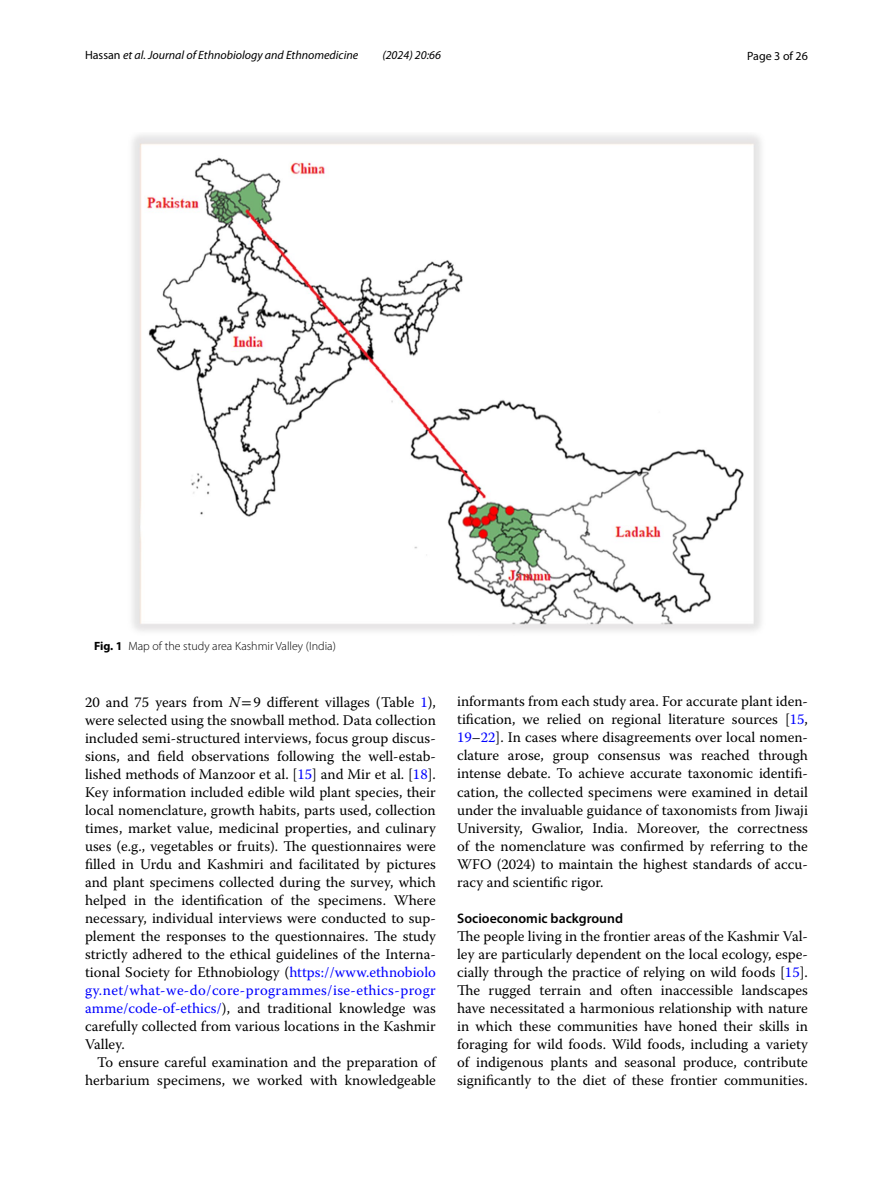
<style>
.page{position:relative;width:893px;height:1187px;background:#fff}
.page>*{position:absolute;margin:0;border:0;box-sizing:border-box;transform-origin:0 0}
.t1{font:14.7px/18px "Warnock Pro";color:#000;text-align:justify}
.t2{font:600 13.8px "Myriad Pro";color:#000}
.t3{font:italic 12px "Myriad Pro";color:#000}
.t4{font:300 12px "Myriad Pro";color:#000}
.t5{font:12px "Myriad Pro";color:#000}
.s1{font-style:normal}
.s2{font-weight:700}
.s3{font-style:italic}
.s4{font-family:"STIX"}
.s5{color:#00f}
</style>
<div class="page">
<img style="left:132px;top:135px;width:629px;height:496px">
<p class="t3" style="left:85px;top:48px;width:275px"><span class="s1">Hassan</span> et al. Journal of Ethnobiology and Ethnomedicine</p>
<p class="t3" style="left:382px;top:48px;width:60px">(2024) 20:66</p>
<p class="t5" style="left:747px;top:48px;width:62px">Page 3 of 26</p>
<p class="t4" style="left:94px;top:639px;width:243px"><span class="s2">Fig. 1</span> Map of the study area Kashmir Valley (India)</p>
<p class="t1" style="left:85px;top:692px;width:352px">20 and 75 years from <span class="s3">N</span><span class="s4">=</span>9 different villages (Table <span class="s5">1</span>), were selected using the snowball method. Data collection included semi-structured interviews, focus group discus&shy;sions, and field observations following the well-estab&shy;lished methods of Manzoor et al. [<span class="s5">15</span>] and Mir et al. [<span class="s5">18</span>].<br>Key information included edible wild plant species, their local nomenclature, growth habits, parts used, collection times, market value, medicinal properties, and culinary uses (e.g., vegetables or fruits). The questionnaires were filled in Urdu and Kashmiri and facilitated by pictures and plant specimens collected during the survey, which helped in the identification of the specimens. Where necessary, individual interviews were conducted to sup&shy;plement the responses to the questionnaires. The study strictly adhered to the ethical guidelines of the Interna&shy;tional Society for Ethnobiology (<span class="s5">https://www.ethnobiolo gy.net/what-we-do/core-programmes/ise-ethics-progr amme/code-of-ethics/</span>), and traditional knowledge was carefully collected from various locations in the Kashmir Valley.</p>
<p class="t1" style="left:85px;top:1052px;width:352px;text-align:right">To ensure careful examination and the preparation of herbarium specimens, we worked with knowledgeable</p>
<p class="t1" style="left:457px;top:692px;width:352px">informants from each study area. For accurate plant iden&shy;tification, we relied on regional literature sources [<span class="s5">15</span>, <span class="s5">19</span>–<span class="s5">22</span>]. In cases where disagreements over local nomen&shy;clature arose, group consensus was reached through intense debate. To achieve accurate taxonomic identifi&shy;cation, the collected specimens were examined in detail under the invaluable guidance of taxonomists from Jiwaji University, Gwalior, India. Moreover, the correctness of the nomenclature was confirmed by referring to the WFO (2024) to maintain the highest standards of accu&shy;racy and scientific rigor.</p>
<p class="t2" style="left:457px;top:909px;width:167px">Socioeconomic background</p>
<p class="t1" style="left:457px;top:926px;width:352px">The people living in the frontier areas of the Kashmir Val&shy;ley are particularly dependent on the local ecology, espe&shy;cially through the practice of relying on wild foods [<span class="s5">15</span>].<br>The rugged terrain and often inaccessible landscapes have necessitated a harmonious relationship with nature in which these communities have honed their skills in foraging for wild foods. Wild foods, including a variety of indigenous plants and seasonal produce, contribute significantly to the diet of these frontier communities.</p>
</div>
